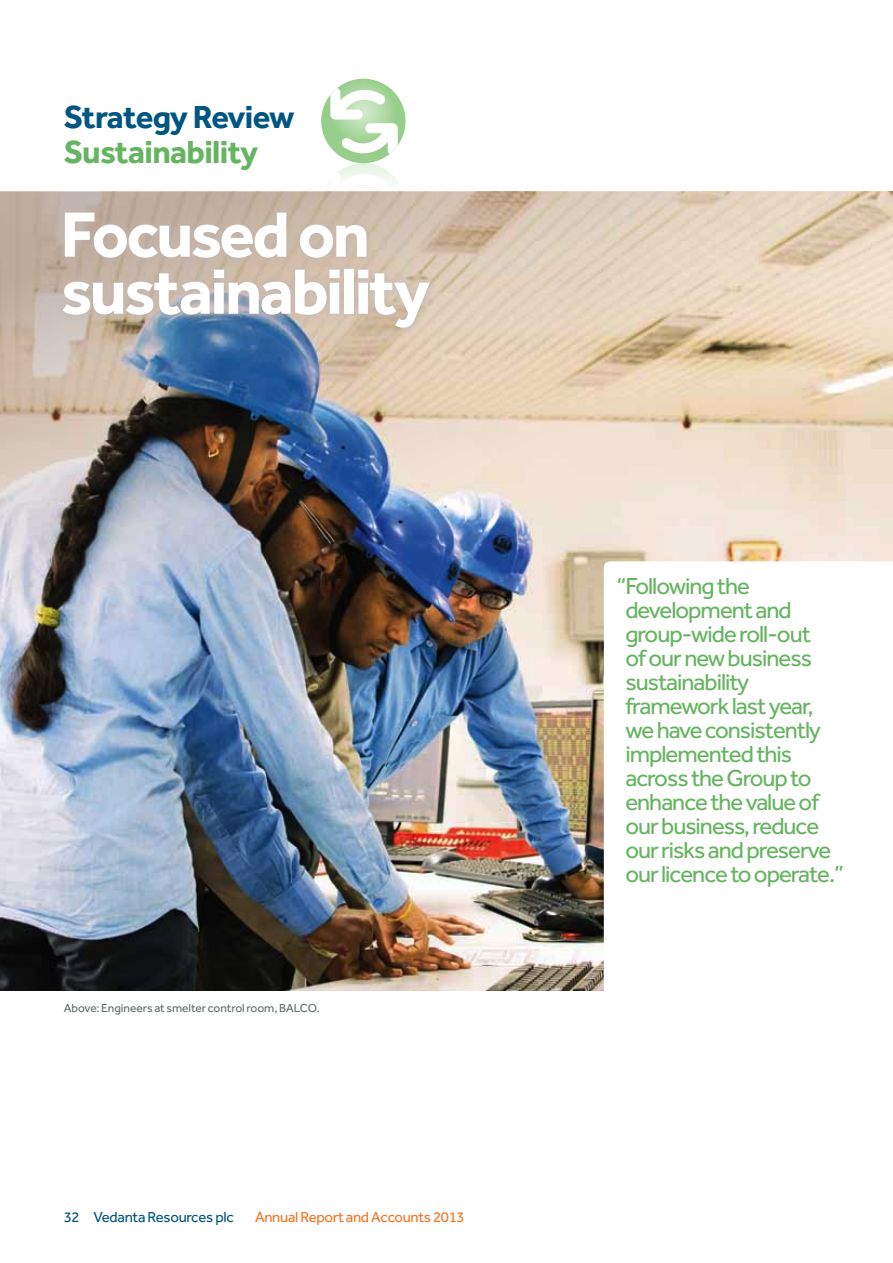
<style>
.page{position:relative;width:893px;height:1263px;background:#fff}
.page>*{position:absolute;margin:0;border:0;box-sizing:border-box;transform-origin:0 0}
.t1{font:700 66px/57px "Effra";letter-spacing:-.04em;color:#fff}
.t2{font:700 33px "Effra";letter-spacing:-.04em;color:#005581}
.t3{font:700 33px "Effra";letter-spacing:-.02em;color:#65b460}
.t4{font:24px/24px "Effra";letter-spacing:-.04em;color:#65b460}
.t5{font:15px "Effra";letter-spacing:-.02em;color:#f47421}
.t6{font:15px "Effra";letter-spacing:-.02em;color:#005581}
.t7{font:12px "Effra";letter-spacing:-.005em;color:#5e6e66}
</style>
<div class="page">
<div style="left:321px;top:79px;width:85px;height:84px;background:#97ce8b;border-radius:50%"></div>
<svg style="left:330px;top:79px;width:68px;height:75px"></svg>
<svg style="left:338px;top:163px;width:60px;height:21px"></svg>
<img style="left:0;top:191px;width:893px;height:800px">
<svg style="left:56px;top:205px;width:383px;height:132px;background:#bfb3a9"></svg>
<svg style="left:604px;top:561px;width:289px;height:430px"></svg>
<h2 class="t2" style="left:64px;top:97px;width:232px">Strategy Review</h2>
<h2 class="t3" style="left:64px;top:132px;width:196px">Sustainability</h2>
<h1 class="t1" style="left:61px;top:205px;width:371px">Focused on sustainability</h1>
<p class="t7" style="left:64px;top:1000px;width:258px">Above:Engineers at smelter controlroom,BALCO.</p>
<p class="t6" style="left:64px;top:1208px;width:171px">32 Vedanta Resources plc</p>
<p class="t5" style="left:255px;top:1208px;width:211px">Annual Report and Accounts 2013</p>
<p class="t4" style="left:625px;top:574px;width:220px;text-indent:-9px">“Following the development and group-wide roll-out<br>of ournewbusiness sustainability frameworklastyear, we have consistently implemented this across the Group to enhancethevalueof ourbusiness,reduce our risks and preserve ourlicencetooperate.”</p>
</div>
